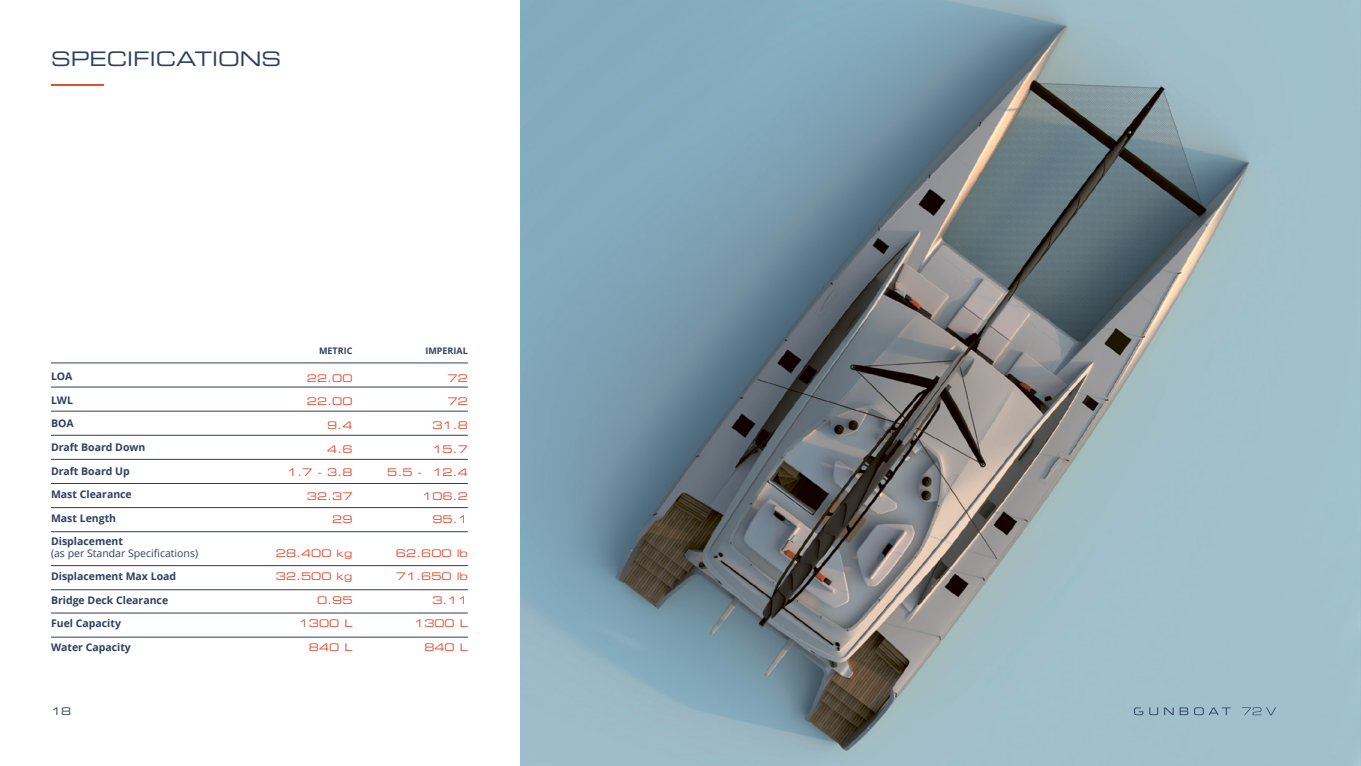
<style>
.page{position:relative;width:1361px;height:766px;background:#fff}
.page>*{position:absolute;margin:0;border:0;box-sizing:border-box;transform-origin:0 0}
.t1{font:19.95px "Eurostile LT Std Ex 2";color:#2d405f}
.t2{font:19.95px "Eurostile LT Std Ex 2";color:#e34d32;scale:2.6 1}
.t3{font:700 10.5px "Open Sans";color:#2d405f}
.t4{font:10.5px "Eurostile LT Std Ex 2";color:#e34d32}
.t5{font:10.5px "Open Sans";color:#2d405f}
.t6{font:10.5px "Eurostile LT Std Ex 2";color:#2d405f}
.t7{font:700 9px "Open Sans";color:#2d405f}
</style>
<div class="page">
<img style="left:520px;top:0;width:841px;height:765px">
<hr style="left:51px;top:362px;width:417px;height:1px;background:#2d405f">
<hr style="left:51px;top:565px;width:417px;height:1px;background:#2d405f">
<hr style="left:51px;top:386px;width:417px;height:1px;background:#2d405f">
<hr style="left:51px;top:589px;width:417px;height:1px;background:#2d405f">
<hr style="left:51px;top:636px;width:417px;height:1px;background:#2d405f">
<hr style="left:51px;top:411px;width:417px;height:1px;background:#2d405f">
<hr style="left:51px;top:435px;width:417px;height:1px;background:#2d405f">
<hr style="left:51px;top:459px;width:417px;height:1px;background:#2d405f">
<hr style="left:51px;top:483px;width:417px;height:1px;background:#2d405f">
<hr style="left:51px;top:507px;width:417px;height:1px;background:#2d405f">
<hr style="left:51px;top:531px;width:417px;height:1px;background:#2d405f">
<hr style="left:51px;top:612px;width:417px;height:1px;background:#2d405f">
<svg style="left:1134px;top:707px;width:9px;height:8px"></svg>
<svg style="left:1194px;top:707px;width:37px;height:8px"></svg>
<svg style="left:1179px;top:707px;width:9px;height:7px"></svg>
<svg style="left:1164px;top:707px;width:9px;height:7px"></svg>
<svg style="left:1149px;top:707px;width:9px;height:8px"></svg>
<svg style="left:1241px;top:707px;width:35px;height:8px"></svg>
<h1 class="t1" style="left:51px;top:45px;width:232px">SPECIFICATIONS</h1>
<h1 class="t2" style="left:51px;top:69px;width:22px">—</h1>
<p class="t3" style="left:51px;top:369px;width:23px">LOA</p>
<p class="t3" style="left:51px;top:392px;width:24px">LWL</p>
<p class="t3" style="left:51px;top:416px;width:24px">BOA</p>
<p class="t3" style="left:51px;top:439px;width:96px">Draft Board Down</p>
<p class="t3" style="left:51px;top:463px;width:80px">Draft Board Up</p>
<p class="t3" style="left:51px;top:487px;width:82px">Mast Clearance</p>
<p class="t3" style="left:51px;top:510px;width:67px">Mast Length</p>
<p class="t3" style="left:51px;top:534px;width:73px">Displacement</p>
<p class="t5" style="left:51px;top:545px;width:149px">(as per Standar Specifications)</p>
<p class="t3" style="left:51px;top:568px;width:127px">Displacement Max Load</p>
<p class="t3" style="left:51px;top:592px;width:119px">Bridge Deck Clearance</p>
<p class="t3" style="left:51px;top:616px;width:71px">Fuel Capacity</p>
<p class="t3" style="left:51px;top:639px;width:81px">Water Capacity</p>
<p class="t6" style="left:51px;top:704px;width:22px">18</p>
<p class="t7" style="left:319px;top:344px;width:35px">METRIC</p>
<p class="t7" style="left:425px;top:344px;width:44px">IMPERIAL</p>
<p class="t4" style="left:447px;top:371px;width:22px">72</p>
<p class="t4" style="left:447px;top:394px;width:22px">72</p>
<p class="t4" style="left:432px;top:418px;width:37px">31.8</p>
<p class="t4" style="left:432px;top:441px;width:37px">15.7</p>
<p class="t4" style="left:387px;top:465px;width:82px">5.5 - 12.4</p>
<p class="t4" style="left:422px;top:488px;width:47px">106.2</p>
<p class="t4" style="left:432px;top:512px;width:37px">95.1</p>
<p class="t4" style="left:307px;top:371px;width:47px">22.00</p>
<p class="t4" style="left:307px;top:394px;width:47px">22.00</p>
<p class="t4" style="left:327px;top:418px;width:27px">9.4</p>
<p class="t4" style="left:327px;top:441px;width:27px">4.6</p>
<p class="t4" style="left:287px;top:465px;width:67px">1.7 - 3.8</p>
<p class="t4" style="left:307px;top:488px;width:47px">32.37</p>
<p class="t4" style="left:332px;top:512px;width:22px">29</p>
<p class="t4" style="left:276px;top:545px;width:78px">28.400 kg</p>
<p class="t4" style="left:276px;top:569px;width:78px">32.500 kg</p>
<p class="t4" style="left:317px;top:592px;width:37px">0.95</p>
<p class="t4" style="left:299px;top:616px;width:55px">1300 L</p>
<p class="t4" style="left:309px;top:639px;width:45px">840 L</p>
<p class="t4" style="left:396px;top:545px;width:73px">62.600 lb</p>
<p class="t4" style="left:396px;top:569px;width:73px">71.650 lb</p>
<p class="t4" style="left:432px;top:592px;width:37px">3.11</p>
<p class="t4" style="left:414px;top:616px;width:55px">1300 L</p>
<p class="t4" style="left:424px;top:639px;width:45px">840 L</p>
</div>
